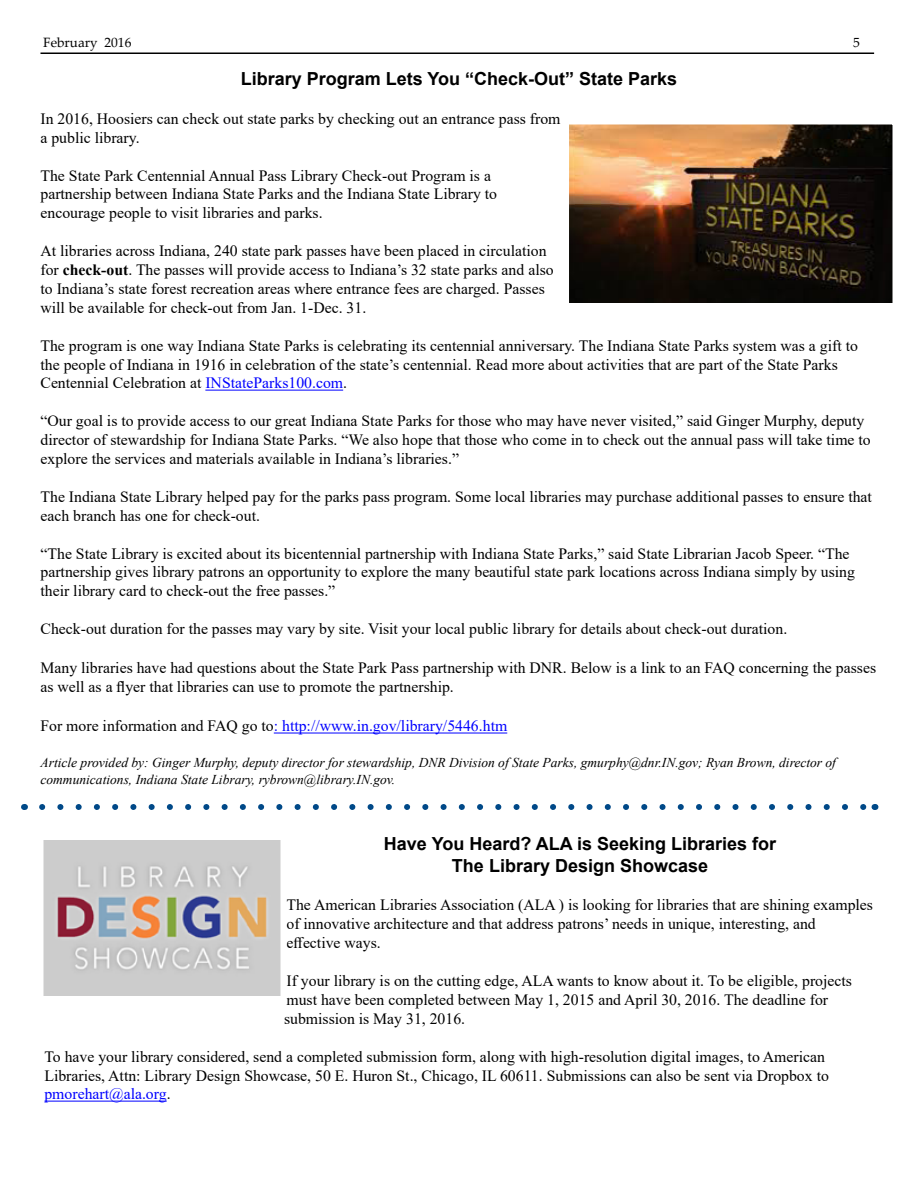
<style>
.page{position:relative;width:918px;height:1188px;background:#fff}
.page>*{position:absolute;margin:0;border:0;box-sizing:border-box;transform-origin:0 0}
.t1{font:700 18px/21.6px "Arial";color:#000;text-align:center}
.t2{font:15.75px/18.9px "Times New Roman";color:#000}
.t3{font:15.75px "Times New Roman";color:#00f}
.t4{font:italic 13.5px/16.2px "Times New Roman";color:#000}
.t5{font:13.5px "Palatino Linotype";color:#000}
.s1{font-weight:700}
.s2{color:#00f}
.s3{color:#000}
</style>
<div class="page">
<hr style="left:40px;top:52px;width:834px;height:2px;background:#000">
<hr style="left:205px;top:390px;width:138px;height:1px;background:#00f">
<hr style="left:274px;top:733px;width:233px;height:1px;background:#00f">
<img style="left:570px;top:125px;width:321px;height:177px">
<div style="left:563px;top:118px;width:335px;height:191px;border:6px solid #fff"></div>
<svg style="left:42px;top:804px;width:823px;height:6px"></svg>
<hr style="left:44px;top:1101px;width:123px;height:1px;background:#00f">
<img style="left:45px;top:841px;width:234px;height:154px">
<div style="left:38px;top:834px;width:248px;height:168px;border:6px solid #fff"></div>
<p class="t5" style="left:43px;top:33px;width:90px">February 2016</p>
<p class="t5" style="left:853px;top:33px;width:8px">5</p>
<p class="t1" style="left:241px;top:68px;width:438px">Library Program Lets You “Check-Out” State Parks</p>
<p class="t2" style="left:40px;top:109px;width:522px">In 2016, Hoosiers can check out state parks by checking out an entrance pass from a public library.</p>
<p class="t2" style="left:40px;top:165px;width:458px">The State Park Centennial Annual Pass Library Check-out Program is a partnership between Indiana State Parks and the Indiana State Library to encourage people to visit libraries and parks.</p>
<p class="t2" style="left:40px;top:241px;width:515px">At libraries across Indiana, 240 state park passes have been placed in circulation for <span class="s1">check-out</span>. The passes will provide access to Indiana’s 32 state parks and also to Indiana’s state forest recreation areas where entrance fees are charged. Passes will be available for check-out from Jan. 1-Dec. 31.</p>
<p class="t2" style="left:40px;top:335px;width:819px">The program is one way Indiana State Parks is celebrating its centennial anniversary. The Indiana State Parks system was a gift to the people of Indiana in 1916 in celebration of the state’s centennial. Read more about activities that are part of the State Parks<br>Centennial Celebration at <span class="s2">INStateParks100.com</span>.</p>
<p class="t2" style="left:41px;top:411px;width:832px">“Our goal is to provide access to our great Indiana State Parks for those who may have never visited,” said Ginger Murphy, deputy director of stewardship for Indiana State Parks. “We also hope that those who come in to check out the annual pass will take time to explore the services and materials available in Indiana’s libraries.”</p>
<p class="t2" style="left:41px;top:487px;width:833px">The Indiana State Library helped pay for the parks pass program. Some local libraries may purchase additional passes to ensure that each branch has one for check-out.</p>
<p class="t2" style="left:41px;top:543px;width:816px">“The State Library is excited about its bicentennial partnership with Indiana State Parks,” said State Librarian Jacob Speer. “The partnership gives library patrons an opportunity to explore the many beautiful state park locations across Indiana simply by using their library card to check-out the free passes.”</p>
<p class="t2" style="left:41px;top:619px;width:748px">Check-out duration for the passes may vary by site. Visit your local public library for details about check-out duration.</p>
<p class="t2" style="left:41px;top:658px;width:837px">Many libraries have had questions about the State Park Pass partnership with DNR. Below is a link to an FAQ concerning the passes as well as a flyer that libraries can use to promote the partnership.</p>
<p class="t3" style="left:41px;top:715px;width:468px"><span class="s3">For more information and FAQ go to</span>: http://www.in.gov/library/5446.htm</p>
<p class="t4" style="left:40px;top:754px;width:797px">Article provided by: Ginger Murphy, deputy director for stewardship, DNR Division of State Parks, gmurphy@dnr.IN.gov; Ryan Brown, director of communications, Indiana State Library, rybrown@library.IN.gov.</p>
<p class="t1" style="left:384px;top:833px;width:394px">Have You Heard? ALA is Seeking Libraries for<br>The Library Design Showcase</p>
<p class="t2" style="left:286px;top:895px;width:588px">The American Libraries Association (ALA ) is looking for libraries that are shining examples of innovative architecture and that address patrons’ needs in unique, interesting, and effective ways.</p>
<p class="t2" style="left:284px;top:971px;width:569px">If your library is on the cutting edge, ALA wants to know about it. To be eligible, projects must have been completed between May 1, 2015 and April 30, 2016. The deadline for submission is May 31, 2016.</p>
<p class="t2" style="left:44px;top:1046px;width:786px">To have your library considered, send a completed submission form, along with high-resolution digital images, to American<br>Libraries, Attn: Library Design Showcase, 50 E. Huron St., Chicago, IL 60611. Submissions can also be sent via Dropbox to <span class="s2">pmorehart@ala.org</span>.</p>
</div>
